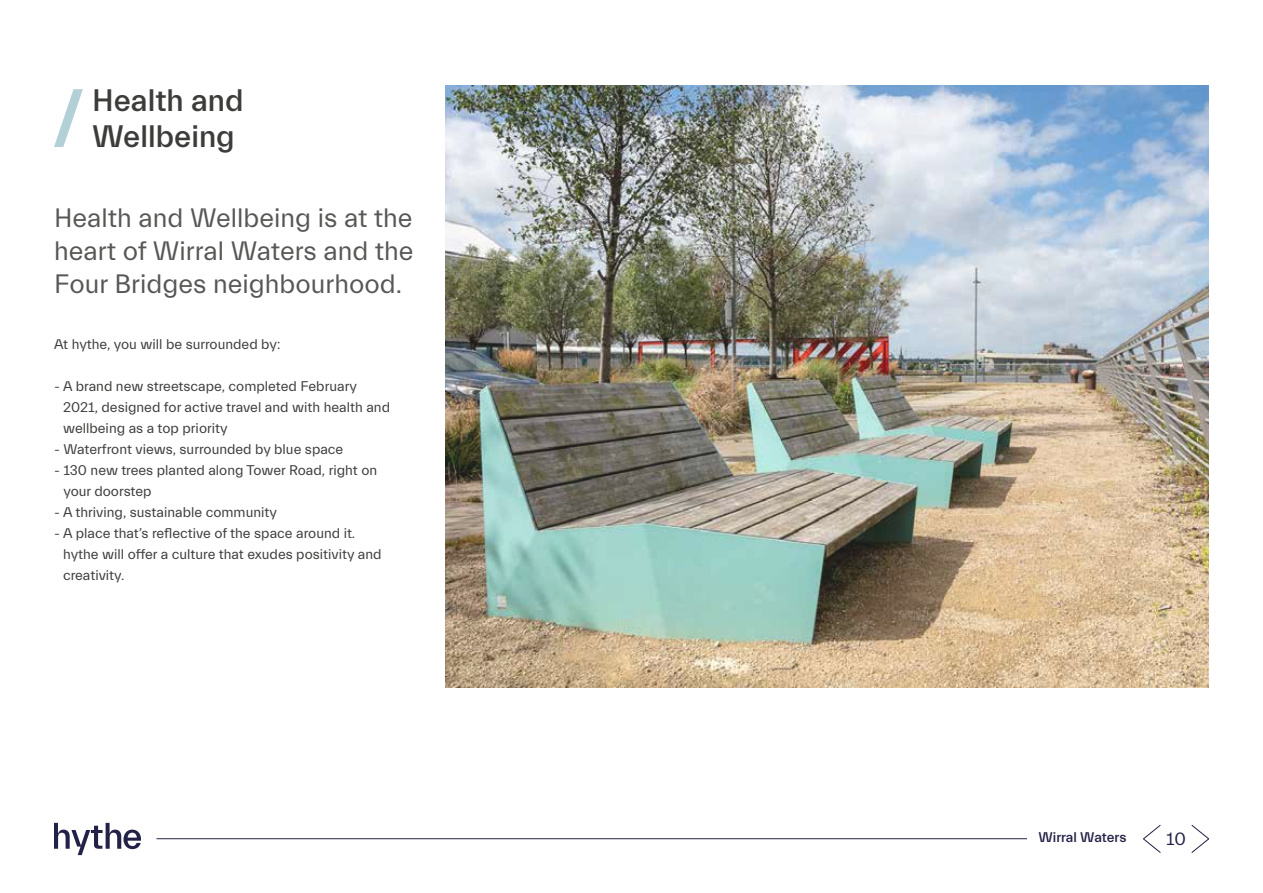
<style>
.page{position:relative;width:1263px;height:893px;background:#fff}
.page>*{position:absolute;margin:0;border:0;box-sizing:border-box;transform-origin:0 0}
.t1{font:500 31.5px/36px "Everett";color:#3c3c3b}
.t2{font:27px/33px "Everett";color:#575756;text-align:justify}
.t3{font:18px "Everett";color:#222147}
.t4{font:14.25px/21px "Everett";color:#3c3c3b}
.t5{font:500 14.25px "Everett";letter-spacing:-.005em;color:#222147}
</style>
<div class="page">
<img style="left:446px;top:85px;width:763px;height:603px">
<svg style="left:54px;top:89px;width:29px;height:58px"></svg>
<svg style="left:54px;top:823px;width:87px;height:32px"></svg>
<hr style="left:156px;top:838px;width:871px;height:1px;background:#222147">
<svg style="left:1191px;top:824px;width:18px;height:29px"></svg>
<svg style="left:1143px;top:824px;width:18px;height:29px"></svg>
<h1 class="t1" style="left:92px;top:83px;width:153px">Health and<br>Wellbeing</h1>
<h2 class="t2" style="left:54px;top:202px;width:361px">Health and Wellbeing is at the heart of Wirral Waters and the Four Bridges neighbourhood.</h2>
<p class="t4" style="left:54px;top:334px;width:228px">At hythe, you will be surrounded by:</p>
<p class="t4" style="left:63px;top:376px;width:328px;text-indent:-9px">- A brand new streetscape, completed February<br>2021, designed for active travel and with health and wellbeing as a top priority</p>
<p class="t4" style="left:54px;top:439px;width:291px">- Waterfront views, surrounded by blue space</p>
<p class="t4" style="left:63px;top:460px;width:315px;text-indent:-9px">- 130 new trees planted along Tower Road, right on your doorstep</p>
<p class="t4" style="left:54px;top:502px;width:224px">- A thriving, sustainable community</p>
<p class="t4" style="left:63px;top:523px;width:320px;text-indent:-9px">- A place that’s reflective of the space around it. hythe will offer a culture that exudes positivity and creativity.</p>
<p class="t5" style="left:1038px;top:830px;width:90px">Wirral Waters</p>
<p class="t3" style="left:1166px;top:829px;width:21px">10</p>
</div>
